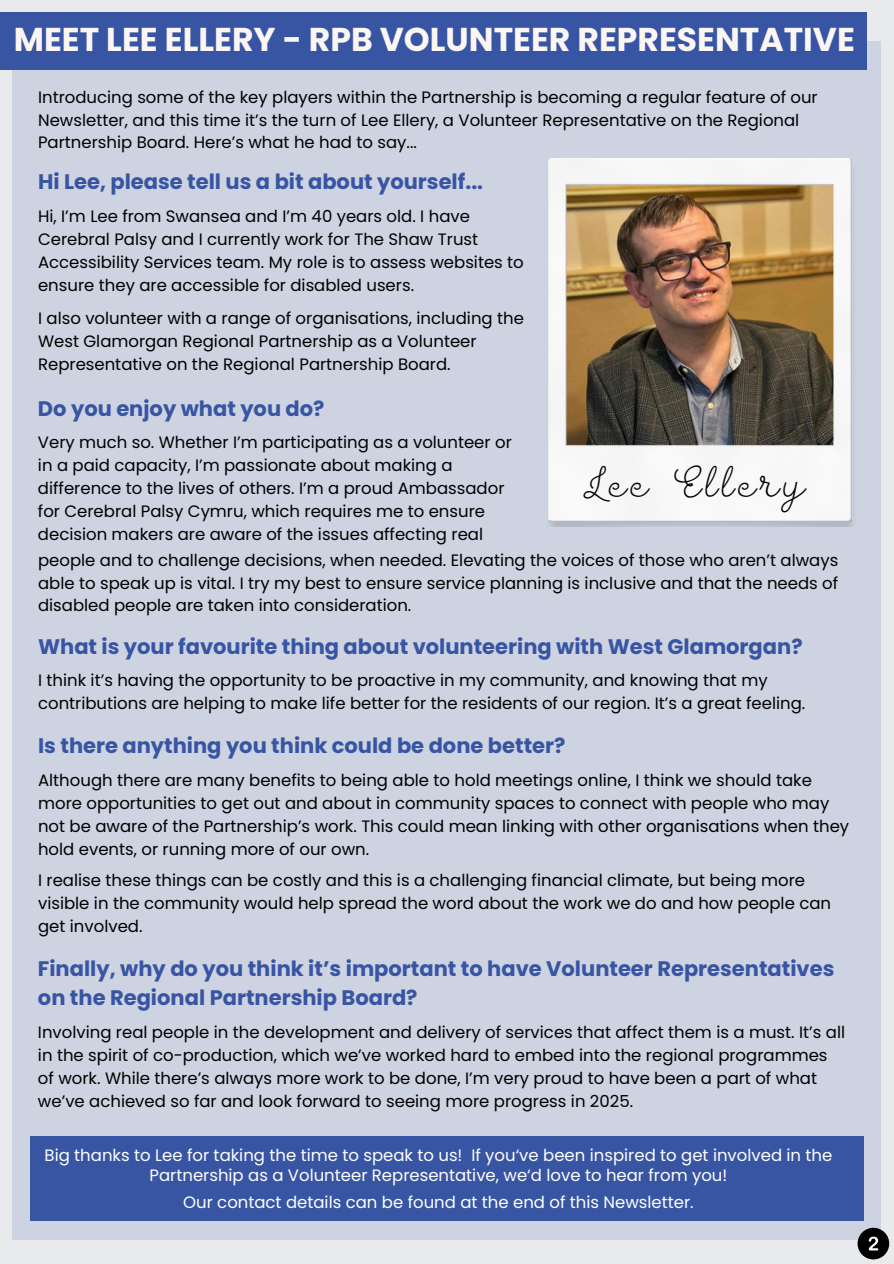
<style>
.page{position:relative;width:894px;height:1264px;background:#fff}
.page>*{position:absolute;margin:0;border:0;box-sizing:border-box;transform-origin:0 0}
.t1{font:41.55px "Cretina";letter-spacing:.09em;color:#000}
.t2{font:700 33px "Poppins";color:#fbf6f3}
.t3{font:700 21px/29px "Poppins";color:#3855a4}
.t4{font:16.5px/23px "Poppins";color:#000}
.t5{font:16.5px/20px "Poppins";color:#fff;text-align:center}
</style>
<div class="page">
<div style="left:0;top:0;width:893px;height:1263px;background:#e9eaec"></div>
<div style="left:13px;top:41px;width:867px;height:1198px;background:#ced3e1"></div>
<img style="left:548px;top:159px;width:305px;height:368px">
<div style="left:0;top:12px;width:866px;height:57px;background:#3855a4"></div>
<div style="left:30px;top:1136px;width:833px;height:84px;background:#3855a4"></div>
<div style="left:857px;top:1227px;width:31px;height:32px;background:#000;border-radius:50%"></div>
<svg style="left:868px;top:1236px;width:10px;height:14px"></svg>
<p class="t2" style="left:14px;top:17px;width:842px">MEET LEE ELLERY - RPB VOLUNTEER REPRESENTATIVE</p>
<p class="t4" style="left:38px;top:86px;width:781px;line-height:22.5px">Introducing some of the key players within the Partnership is becoming a regular feature of our<br>Newsletter, and this time it’s the turn of Lee Ellery, a Volunteer Representative on the Regional<br>Partnership Board. Here’s what he had to say...</p>
<p class="t3" style="left:38px;top:167px;width:446px">Hi Lee, please tell us a bit about yourself...</p>
<h2 class="t4" style="left:38px;top:204px;width:487px">Hi, I’m Lee from Swansea and I’m 40 years old. I have Cerebral Palsy and I currently work for The Shaw Trust Accessibility Services team. My role is to assess websites to ensure they are accessible for disabled users.</h2>
<p class="t4" style="left:38px;top:306px;width:487px">I also volunteer with a range of organisations, including the<br>West Glamorgan Regional Partnership as a Volunteer<br>Representative on the Regional Partnership Board.</p>
<p class="t3" style="left:38px;top:394px;width:288px">Do you enjoy what you do?</p>
<h1 class="t4" style="left:38px;top:431px;width:475px">Very much so. Whether I’m participating as a volunteer or in a paid capacity, I’m passionate about making a difference to the lives of others. I’m a proud Ambassador for Cerebral Palsy Cymru, which requires me to ensure decision makers are aware of the issues affecting real</h1>
<p class="t1" style="left:586px;top:458px;width:222px">Lee Ellery</p>
<p class="t4" style="left:38px;top:549px;width:801px;line-height:22.5px;text-align:justify">people and to challenge decisions, when needed. Elevating the voices of those who aren’t always able to speak up is vital. I try my best to ensure service planning is inclusive and that the needs of disabled people are taken into consideration.</p>
<p class="t3" style="left:38px;top:632px;width:765px">What is your favourite thing about volunteering with West Glamorgan?</p>
<h3 class="t4" style="left:38px;top:669px;width:768px">I think it’s having the opportunity to be proactive in my community, and knowing that my contributions are helping to make life better for the residents of our region. It’s a great feeling.</h3>
<p class="t3" style="left:38px;top:731px;width:528px">Is there anything you think could be done better?</p>
<p class="t4" style="left:38px;top:768px;width:812px">Although there are many benefits to being able to hold meetings online, I think we should take more opportunities to get out and about in community spaces to connect with people who may not be aware of the Partnership’s work. This could mean linking with other organisations when they hold events, or running more of our own.</p>
<p class="t4" style="left:38px;top:868px;width:794px">I realise these things can be costly and this is a challenging financial climate, but being more visible in the community would help spread the word about the work we do and how people can get involved.</p>
<h3 class="t3" style="left:38px;top:954px;width:797px">Finally, why do you think it’s important to have Volunteer Representatives on the Regional Partnership Board?</h3>
<p class="t4" style="left:38px;top:1020px;width:808px">Involving real people in the development and delivery of services that affect them is a must. It’s all in the spirit of co-production, which we’ve worked hard to embed into the regional programmes of work. While there’s always more work to be done, I’m very proud to have been a part of what we’ve achieved so far and look forward to seeing more progress in 2025.</p>
<h3 class="t5" style="left:45px;top:1144px;width:789px">Big thanks to Lee for taking the time to speak to us! If you‘ve been inspired to get involved in the<br>Partnership as a Volunteer Representative, we‘d love to hear from you!</h3>
<p class="t5" style="left:183px;top:1191px;width:512px">Our contact details can be found at the end of this Newsletter.</p>
</div>
